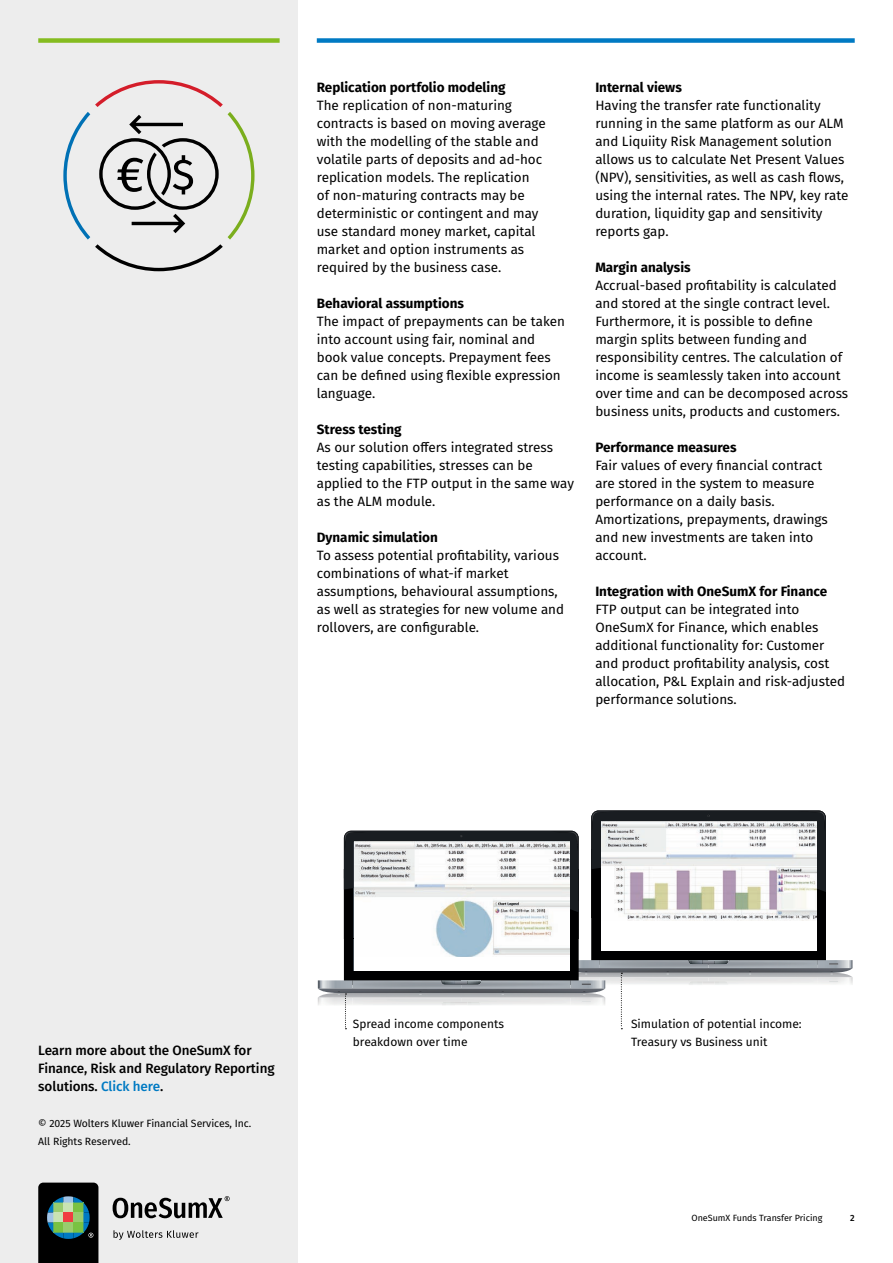
<style>
.page{position:relative;width:893px;height:1263px;background:#fff}
.page>*{position:absolute;margin:0;border:0;box-sizing:border-box;transform-origin:0 0}
.t1{font:13.5px/18px "Fira Sans";color:#000}
.t2{font:700 13.5px "Fira Sans";color:#000}
.t3{font:500 13.5px/18px "Fira Sans";letter-spacing:-.005em;color:#000}
.t4{font:12px/18px "Fira Sans";color:#000}
.t5{font:10.5px/18px "Fira Sans";letter-spacing:-.005em;color:#000}
.t6{font:9px "Fira Sans";color:#000}
.t7{font:500 9px "Fira Sans";color:#000}
.s1{color:#007ac3}
</style>
<div class="page">
<div style="left:0;top:0;width:298px;height:1263px;background:#ededed"></div>
<div style="left:317px;top:38px;width:538px;height:5px;background:#007ac3"></div>
<div style="left:38px;top:38px;width:242px;height:5px;background:#85bc20"></div>
<svg style="left:63px;top:80px;width:192px;height:191px"></svg>
<svg style="left:317px;top:810px;width:536px;height:219px"></svg>
<svg style="left:38px;top:1182px;width:60px;height:81px;background:#26352c"></svg>
<svg style="left:113px;top:1196px;width:117px;height:22px"></svg>
<svg style="left:114px;top:1230px;width:84px;height:10px"></svg>
<p class="t2" style="left:317px;top:76px;width:190px">Replication portfolio modeling</p>
<p class="t1" style="left:317px;top:96px;width:231px">The replication of non-maturing contracts is based on moving average with the modelling of the stable and volatile parts of deposits and ad-hoc replication models. The replication<br>of non-maturing contracts may be deterministic or contingent and may use standard money market, capital market and option instruments as required by the business case.</p>
<p class="t2" style="left:317px;top:292px;width:149px">Behavioral assumptions</p>
<p class="t1" style="left:317px;top:312px;width:250px">The impact of prepayments can be taken into account using fair, nominal and book value concepts. Prepayment fees can be defined using flexible expression language.</p>
<p class="t2" style="left:317px;top:418px;width:86px">Stress testing</p>
<p class="t1" style="left:317px;top:438px;width:259px">As our solution offers integrated stress testing capabilities, stresses can be applied to the FTP output in the same way as the ALM module.</p>
<p class="t2" style="left:317px;top:526px;width:122px">Dynamic simulation</p>
<p class="t1" style="left:317px;top:546px;width:249px">To assess potential profitability, various combinations of what-if market assumptions, behavioural assumptions, as well as strategies for new volume and rollovers, are configurable.</p>
<p class="t2" style="left:595px;top:76px;width:88px">Internal views</p>
<p class="t1" style="left:595px;top:96px;width:255px">Having the transfer rate functionality running in the same platform as our ALM and Liquiity Risk Management solution allows us to calculate Net Present Values (NPV), sensitivities, as well as cash flows, using the internal rates. The NPV, key rate duration, liquidity gap and sensitivity reports gap.</p>
<p class="t2" style="left:595px;top:256px;width:97px">Margin analysis</p>
<p class="t1" style="left:595px;top:276px;width:254px">Accrual-based profitability is calculated and stored at the single contract level.<br>Furthermore, it is possible to define margin splits between funding and responsibility centres. The calculation of income is seamlessly taken into account over time and can be decomposed across business units, products and customers.</p>
<p class="t2" style="left:595px;top:436px;width:143px">Performance measures</p>
<p class="t1" style="left:595px;top:456px;width:234px">Fair values of every financial contract are stored in the system to measure performance on a daily basis.<br>Amortizations, prepayments, drawings and new investments are taken into account.</p>
<p class="t2" style="left:595px;top:580px;width:233px">Integration with OneSumX for Finance</p>
<p class="t1" style="left:595px;top:600px;width:251px">FTP output can be integrated into OneSumX for Finance, which enables additional functionality for: Customer and product profitability analysis, cost allocation, P&amp;L Explain and risk-adjusted performance solutions.</p>
<p class="t3" style="left:38px;top:1041px;width:238px">Learn more about the OneSumX for<br>Finance, Risk and Regulatory Reporting solutions. <span class="s1">Click here</span>.</p>
<p class="t5" style="left:38px;top:1114px;width:215px">© 2025 Wolters Kluwer Financial Services, Inc.<br>All Rights Reserved.</p>
<p class="t4" style="left:353px;top:1015px;width:153px">Spread income components breakdown over time</p>
<p class="t4" style="left:631px;top:1015px;width:172px">Simulation of potential income:<br>Treasury vs Business unit</p>
<p class="t6" style="left:691px;top:1211px;width:132px">OneSumX Funds Transfer Pricing</p>
<p class="t7" style="left:850px;top:1211px;width:6px">2</p>
</div>
